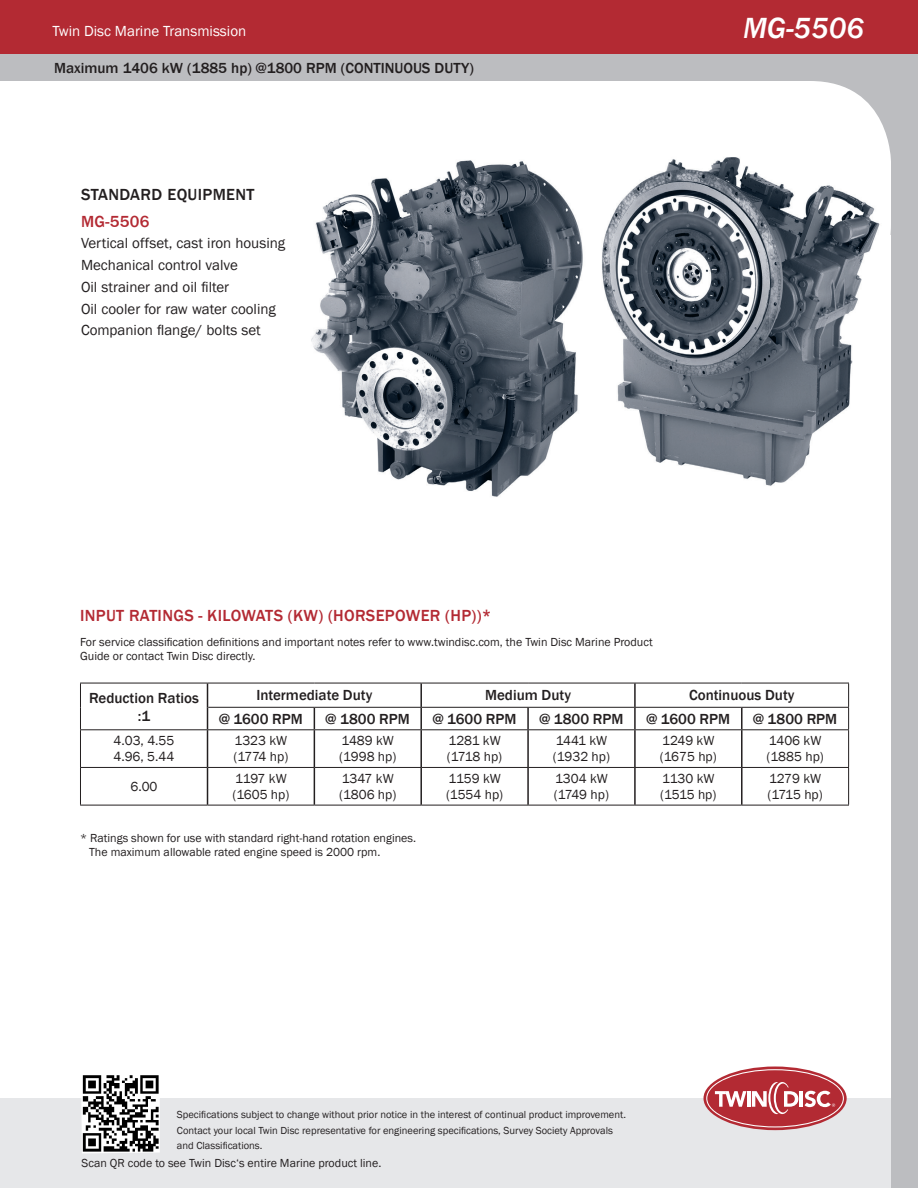
<style>
.page{position:relative;width:918px;height:1188px;background:#fff}
.page>*{position:absolute;margin:0;border:0;box-sizing:border-box;transform-origin:0 0}
.t1{font:italic 500 30px "Franklin Gothic";color:#fff}
.Text{font:500 16.5px "Franklin Gothic";letter-spacing:.02em;color:#b32a33}
.t2{font:500 16.5px "Franklin Gothic";letter-spacing:.02em;color:#231f20}
.Text-2{font:500 15px "Franklin Gothic";color:#231f20}
.Text-3{font:15px "Franklin Gothic";color:#231f20}
.t3{font:15px "Franklin Gothic";color:#fff}
.t4{font:13.5px "Franklin Gothic";color:#231f20}
.t5{font:12px/13.5px "Franklin Gothic";color:#231f20}
.t6{font:10.5px "Franklin Gothic";color:#231f20}
</style>
<div class="page">
<div style="left:0;top:1098px;width:918px;height:90px;background:#e6e7e9"></div>
<div style="left:736px;top:74px;width:182px;height:161px;background:#bcbdc0"></div>
<div style="left:0;top:27px;width:918px;height:54px;background:#bcbdc0"></div>
<div style="left:0;top:0;width:918px;height:54px;background:#b32a33"></div>
<div style="left:891px;top:54px;width:27px;height:1134px;background:#bcbdc0"></div>
<svg style="left:704px;top:1067px;width:143px;height:63px"></svg>
<svg style="left:706px;top:1069px;width:138px;height:58px"></svg>
<div style="left:652px;top:81px;width:239px;height:224px;background:#fff;border-radius:81px"></div>
<img style="left:81px;top:1075px;width:79px;height:78px">
<hr style="left:420px;top:683px;width:2px;height:24px;background:#231f20">
<hr style="left:634px;top:683px;width:2px;height:24px;background:#231f20">
<svg style="left:207px;top:684px;width:1px;height:45px"></svg>
<svg style="left:314px;top:708px;width:1px;height:21px"></svg>
<hr style="left:420px;top:708px;width:2px;height:21px;background:#231f20">
<hr style="left:527px;top:708px;width:2px;height:21px;background:#231f20">
<hr style="left:634px;top:708px;width:2px;height:21px;background:#231f20">
<hr style="left:741px;top:708px;width:2px;height:21px;background:#231f20">
<hr style="left:207px;top:730px;width:1px;height:37px;background:#231f20">
<hr style="left:314px;top:730px;width:1px;height:37px;background:#231f20">
<hr style="left:420px;top:730px;width:2px;height:37px;background:#231f20">
<hr style="left:527px;top:730px;width:2px;height:37px;background:#231f20">
<hr style="left:634px;top:730px;width:2px;height:37px;background:#231f20">
<hr style="left:741px;top:730px;width:2px;height:37px;background:#231f20">
<hr style="left:207px;top:768px;width:1px;height:37px;background:#231f20">
<hr style="left:314px;top:768px;width:1px;height:37px;background:#231f20">
<hr style="left:420px;top:768px;width:2px;height:37px;background:#231f20">
<hr style="left:527px;top:768px;width:2px;height:37px;background:#231f20">
<hr style="left:634px;top:768px;width:2px;height:37px;background:#231f20">
<hr style="left:741px;top:768px;width:2px;height:37px;background:#231f20">
<hr style="left:80px;top:683px;width:128px;height:1px;background:#231f20">
<hr style="left:208px;top:683px;width:106px;height:1px;background:#231f20">
<hr style="left:314px;top:683px;width:107px;height:1px;background:#231f20">
<hr style="left:421px;top:683px;width:107px;height:1px;background:#231f20">
<hr style="left:528px;top:683px;width:107px;height:1px;background:#231f20">
<hr style="left:635px;top:683px;width:107px;height:1px;background:#231f20">
<hr style="left:742px;top:683px;width:107px;height:1px;background:#231f20">
<svg style="left:80px;top:683px;width:1px;height:46px"></svg>
<hr style="left:208px;top:707px;width:106px;height:1px;background:#231f20">
<hr style="left:314px;top:707px;width:107px;height:1px;background:#231f20">
<hr style="left:421px;top:707px;width:107px;height:1px;background:#231f20">
<hr style="left:528px;top:707px;width:107px;height:1px;background:#231f20">
<hr style="left:635px;top:707px;width:107px;height:1px;background:#231f20">
<hr style="left:742px;top:707px;width:107px;height:1px;background:#231f20">
<svg style="left:848px;top:683px;width:1px;height:46px"></svg>
<hr style="left:80px;top:729px;width:128px;height:1px;background:#231f20">
<hr style="left:80px;top:730px;width:1px;height:37px;background:#231f20">
<hr style="left:208px;top:729px;width:106px;height:1px;background:#231f20">
<hr style="left:314px;top:729px;width:107px;height:1px;background:#231f20">
<hr style="left:421px;top:729px;width:107px;height:1px;background:#231f20">
<hr style="left:528px;top:729px;width:107px;height:1px;background:#231f20">
<hr style="left:635px;top:729px;width:107px;height:1px;background:#231f20">
<hr style="left:742px;top:729px;width:107px;height:1px;background:#231f20">
<hr style="left:848px;top:730px;width:1px;height:37px;background:#231f20">
<hr style="left:80px;top:767px;width:128px;height:1px;background:#231f20">
<hr style="left:80px;top:768px;width:1px;height:37px;background:#231f20">
<hr style="left:208px;top:767px;width:106px;height:1px;background:#231f20">
<hr style="left:314px;top:767px;width:107px;height:1px;background:#231f20">
<hr style="left:421px;top:767px;width:107px;height:1px;background:#231f20">
<hr style="left:528px;top:767px;width:107px;height:1px;background:#231f20">
<hr style="left:635px;top:767px;width:107px;height:1px;background:#231f20">
<hr style="left:742px;top:767px;width:107px;height:1px;background:#231f20">
<hr style="left:848px;top:768px;width:1px;height:37px;background:#231f20">
<hr style="left:80px;top:805px;width:128px;height:1px;background:#231f20">
<hr style="left:208px;top:805px;width:106px;height:1px;background:#231f20">
<hr style="left:314px;top:805px;width:107px;height:1px;background:#231f20">
<hr style="left:421px;top:805px;width:107px;height:1px;background:#231f20">
<hr style="left:528px;top:805px;width:107px;height:1px;background:#231f20">
<hr style="left:635px;top:805px;width:107px;height:1px;background:#231f20">
<hr style="left:742px;top:805px;width:107px;height:1px;background:#231f20">
<img style="left:311px;top:160px;width:272px;height:337px">
<img style="left:602px;top:157px;width:278px;height:329px">
<p class="t3" style="left:53px;top:22px;width:195px">Twin Disc Marine Transmission</p>
<p class="t1" style="left:743px;top:9px;width:122px">MG-5506</p>
<p class="Text-2" style="left:54px;top:59px;width:421px">Maximum 1406 kW (1885 hp) @1800 RPM (CONTINUOUS DUTY)</p>
<p class="t2" style="left:81px;top:185px;width:175px">STANDARD EQUIPMENT</p>
<p class="Text" style="left:81px;top:211px;width:70px">MG-5506</p>
<p class="Text-3" style="left:81px;top:234px;width:206px">Vertical offset, cast iron housing</p>
<p class="Text-3" style="left:81px;top:256px;width:158px">Mechanical control valve</p>
<p class="Text-3" style="left:81px;top:278px;width:150px">Oil strainer and oil filter</p>
<p class="Text-3" style="left:81px;top:299px;width:196px">Oil cooler for raw water cooling</p>
<p class="Text-3" style="left:81px;top:321px;width:181px">Companion flange/ bolts set</p>
<p class="Text" style="left:80px;top:605px;width:413px">INPUT RATINGS - KILOWATS (KW) (HORSEPOWER (HP))*</p>
<p class="t5" style="left:80px;top:636px;width:574px">For service classification definitions and important notes refer to www.twindisc.com, the Twin Disc Marine Product<br>Guide or contact Twin Disc directly.</p>
<p class="Text-2" style="left:89px;top:688px;width:111px">Reduction Ratios</p>
<p class="Text-2" style="left:138px;top:706px;width:14px">:1</p>
<p class="t4" style="left:114px;top:732px;width:62px">4.03, 4.55</p>
<p class="t4" style="left:113px;top:749px;width:63px">4.96, 5.44</p>
<p class="t4" style="left:130px;top:778px;width:29px">6.00</p>
<p class="Text-2" style="left:256px;top:685px;width:117px">Intermediate Duty</p>
<p class="Text-2" style="left:485px;top:685px;width:87px">Medium Duty</p>
<p class="Text-2" style="left:689px;top:685px;width:107px">Continuous Duty</p>
<p class="Text-2" style="left:219px;top:710px;width:85px">@ 1600 RPM</p>
<p class="Text-2" style="left:326px;top:710px;width:86px">@ 1800 RPM</p>
<p class="Text-2" style="left:433px;top:710px;width:85px">@ 1600 RPM</p>
<p class="Text-2" style="left:539px;top:710px;width:86px">@ 1800 RPM</p>
<p class="Text-2" style="left:646px;top:710px;width:85px">@ 1600 RPM</p>
<p class="Text-2" style="left:753px;top:710px;width:86px">@ 1800 RPM</p>
<p class="t4" style="left:235px;top:732px;width:54px">1323 kW</p>
<p class="t4" style="left:234px;top:749px;width:56px">(1774 hp)</p>
<p class="t4" style="left:235px;top:770px;width:53px">1197 kW</p>
<p class="t4" style="left:232px;top:786px;width:58px">(1605 hp)</p>
<p class="t4" style="left:342px;top:732px;width:54px">1489 kW</p>
<p class="t4" style="left:339px;top:749px;width:59px">(1998 hp)</p>
<p class="t4" style="left:342px;top:770px;width:53px">1347 kW</p>
<p class="t4" style="left:339px;top:786px;width:59px">(1806 hp)</p>
<p class="t4" style="left:448px;top:732px;width:54px">1281 kW</p>
<p class="t4" style="left:447px;top:749px;width:57px">(1718 hp)</p>
<p class="t4" style="left:448px;top:770px;width:54px">1159 kW</p>
<p class="t4" style="left:446px;top:786px;width:59px">(1554 hp)</p>
<p class="t4" style="left:556px;top:732px;width:53px">1441 kW</p>
<p class="t4" style="left:553px;top:749px;width:59px">(1932 hp)</p>
<p class="t4" style="left:555px;top:770px;width:54px">1304 kW</p>
<p class="t4" style="left:554px;top:786px;width:57px">(1749 hp)</p>
<p class="t4" style="left:662px;top:732px;width:54px">1249 kW</p>
<p class="t4" style="left:660px;top:749px;width:58px">(1675 hp)</p>
<p class="t4" style="left:662px;top:770px;width:54px">1130 kW</p>
<p class="t4" style="left:660px;top:786px;width:58px">(1515 hp)</p>
<p class="t4" style="left:769px;top:732px;width:54px">1406 kW</p>
<p class="t4" style="left:767px;top:749px;width:59px">(1885 hp)</p>
<p class="t4" style="left:769px;top:770px;width:54px">1279 kW</p>
<p class="t4" style="left:768px;top:786px;width:57px">(1715 hp)</p>
<p class="t5" style="left:80px;top:832px;width:337px">* Ratings shown for use with standard right-hand rotation engines.</p>
<p class="t5" style="left:89px;top:845px;width:293px">The maximum allowable rated engine speed is 2000 rpm.</p>
<p class="t6" style="left:177px;top:1108px;width:451px">Specifications subject to change without prior notice in the interest of continual product improvement.</p>
<p class="t6" style="left:177px;top:1124px;width:438px">Contact your local Twin Disc representative for engineering specifications, Survey Society Approvals</p>
<p class="t6" style="left:177px;top:1139px;width:87px">and Classifications.</p>
<p class="t5" style="left:82px;top:1156px;width:301px">Scan QR code to see Twin Disc‘s entire Marine product line.</p>
</div>
